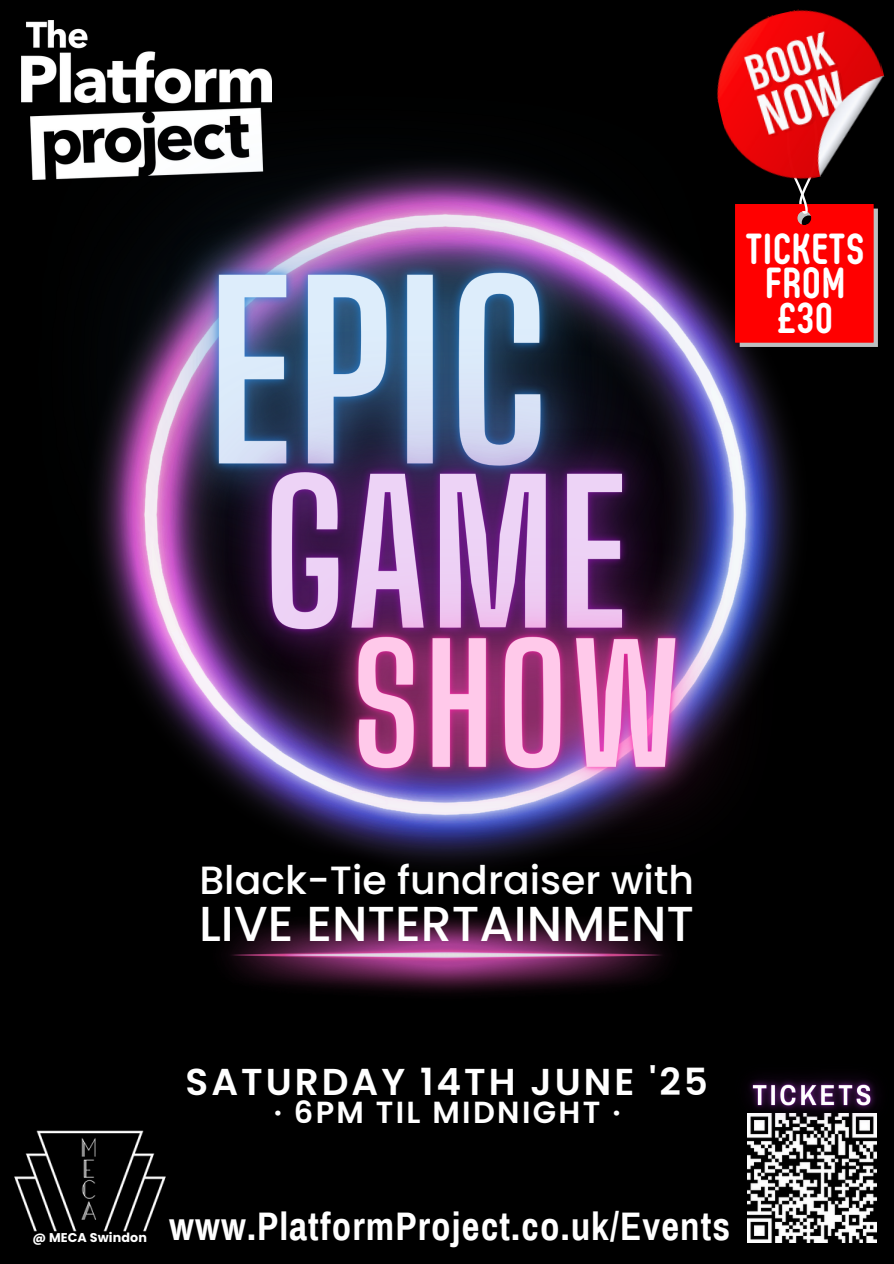
<style>
.page{position:relative;width:894px;height:1264px;background:#fff}
.page>*{position:absolute;margin:0;border:0;box-sizing:border-box;transform-origin:0 0}
.t1{font:500 49.05px "Poppins";color:#fff}
.t2{font:700 43.5px/34.5px "Oval";letter-spacing:.03em;color:#fff;text-align:center}
.t3{font:500 39.3px "Poppins";color:#fff}
.t4{font:700 38.85px "Archivo Narrow";letter-spacing:.03em;color:#fff}
.t5{font:600 37.35px "Poppins";letter-spacing:.08em;color:#fff}
.t6{font:600 30.45px "Poppins";letter-spacing:.075em;color:#fff}
.t7{font:700 12.75px "Poppins";letter-spacing:.01em;color:#fff}
</style>
<div class="page">
<div style="left:0;top:0;width:893px;height:1263px;background:#000"></div>
<img style="left:319px;top:987px;width:255px;height:6px">
<img style="left:21px;top:20px;width:581px;height:182px">
<img style="left:94px;top:202px;width:688px;height:516px">
<img style="left:164px;top:422px;width:632px;height:565px">
<svg style="left:735px;top:195px;width:142px;height:152px;background:#eb0a0a"></svg>
<img style="left:717px;top:9px;width:168px;height:186px">
<img style="left:14px;top:1130px;width:152px;height:102px">
<img style="left:747px;top:1151px;width:129px;height:91px">
<img style="left:747px;top:1078px;width:130px;height:73px">
<p class="t2" style="left:747px;top:234px;width:119px">TICKETS<br>FROM £30</p>
<h2 class="t3" style="left:199px;top:852px;width:496px">Black-Tie fundraiser with</h2>
<h2 class="t1" style="left:199px;top:889px;width:496px">LIVE ENTERTAINMENT</h2>
<p class="t5" style="left:185px;top:1055px;width:523px">SATURDAY 14TH JUNE '25</p>
<p class="t6" style="left:273px;top:1091px;width:348px">· 6PM TIL MIDNIGHT ·</p>
<p class="t7" style="left:32px;top:1228px;width:116px">@ MECA Swindon</p>
<p class="t4" style="left:169px;top:1205px;width:562px">www.PlatformProject.co.uk/Events</p>
</div>
